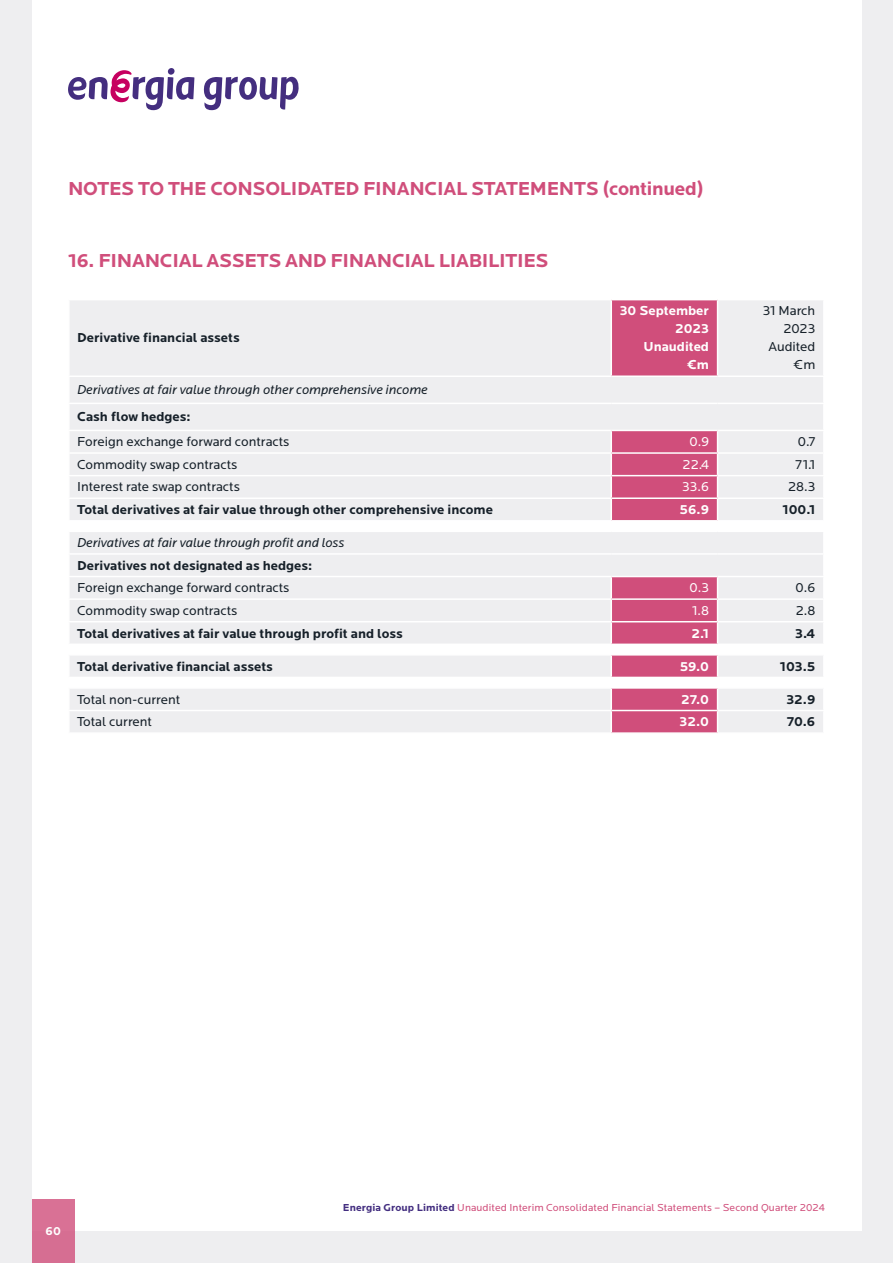
<style>
.page{position:relative;width:893px;height:1263px;background:#eeeef0}
.page>*{position:absolute;margin:0;border:0;box-sizing:border-box;transform-origin:0 0}
.t1{font:700 19.5px "Locator";letter-spacing:-.015em;color:#d04e7b}
.t2{font:700 13.5px "Locator";color:#162029}
.t3{font:13.5px/18px "Locator";color:#162029;text-align:right}
.t4{font:italic 13.5px "Locator";color:#162029}
.t5{font:700 13.5px/18px "Locator";color:#fff;text-align:right}
.t6{font:13.5px "Locator";color:#fff}
.t7{font:700 12px "Locator";color:#fff}
.t8{font:10.5px "Locator";letter-spacing:.01em;color:#d04e7b}
.s1{font-weight:700;color:#432e80}
</style>
<div class="page">
<div style="left:32px;top:0;width:829px;height:1231px;background:#fff"></div>
<svg style="left:68px;top:68px;width:126px;height:42px"></svg>
<svg style="left:203px;top:77px;width:96px;height:33px"></svg>
<div style="left:32px;top:1200px;width:42px;height:63px;background:#d66e92"></div>
<div style="left:70px;top:300px;width:753px;height:432px;background:#eeeef0"></div>
<svg style="left:611px;top:300px;width:107px;height:432px;background:#d67094"></svg>
<svg style="left:70px;top:655px;width:753px;height:32px;fill:#eeeef0"></svg>
<svg style="left:70px;top:522px;width:753px;height:132px;fill:#eeeef0"></svg>
<div style="left:611px;top:677px;width:107px;height:11px;background:#fff"></div>
<hr style="left:610px;top:300px;width:2px;height:75px;background:#fff">
<hr style="left:717px;top:300px;width:1px;height:75px;background:#fff">
<hr style="left:68px;top:375px;width:543px;height:2px;background:#fff">
<hr style="left:611px;top:375px;width:107px;height:2px;background:#fff">
<hr style="left:718px;top:375px;width:107px;height:2px;background:#fff">
<hr style="left:68px;top:403px;width:543px;height:1px;background:#fff">
<hr style="left:611px;top:403px;width:107px;height:1px;background:#fff">
<hr style="left:718px;top:403px;width:107px;height:1px;background:#fff">
<hr style="left:68px;top:430px;width:543px;height:1px;background:#fff">
<hr style="left:611px;top:430px;width:107px;height:1px;background:#fff">
<hr style="left:610px;top:431px;width:2px;height:21px;background:#fff">
<hr style="left:718px;top:430px;width:107px;height:1px;background:#fff">
<hr style="left:68px;top:452px;width:543px;height:2px;background:#fff">
<hr style="left:611px;top:452px;width:107px;height:2px;background:#fff">
<hr style="left:610px;top:454px;width:2px;height:21px;background:#fff">
<hr style="left:718px;top:452px;width:107px;height:2px;background:#fff">
<hr style="left:68px;top:475px;width:543px;height:1px;background:#fff">
<hr style="left:611px;top:475px;width:107px;height:1px;background:#fff">
<hr style="left:610px;top:476px;width:2px;height:21px;background:#fff">
<hr style="left:718px;top:475px;width:107px;height:1px;background:#fff">
<hr style="left:68px;top:497px;width:543px;height:2px;background:#fff">
<hr style="left:611px;top:497px;width:107px;height:2px;background:#fff">
<hr style="left:610px;top:499px;width:2px;height:21px;background:#fff">
<hr style="left:718px;top:497px;width:107px;height:2px;background:#fff">
<hr style="left:68px;top:520px;width:543px;height:2px;background:#fff">
<hr style="left:611px;top:520px;width:107px;height:2px;background:#fff">
<svg style="left:610px;top:522px;width:2px;height:9px"></svg>
<hr style="left:718px;top:520px;width:107px;height:2px;background:#fff">
<svg style="left:717px;top:431px;width:1px;height:100px"></svg>
<hr style="left:68px;top:531px;width:543px;height:1px;background:#fff">
<hr style="left:611px;top:531px;width:107px;height:1px;background:#fff">
<hr style="left:718px;top:531px;width:107px;height:1px;background:#fff">
<hr style="left:68px;top:553px;width:543px;height:2px;background:#fff">
<hr style="left:611px;top:553px;width:107px;height:2px;background:#fff">
<hr style="left:718px;top:553px;width:107px;height:2px;background:#fff">
<hr style="left:68px;top:576px;width:543px;height:1px;background:#fff">
<hr style="left:611px;top:576px;width:107px;height:1px;background:#fff">
<hr style="left:610px;top:577px;width:2px;height:21px;background:#fff">
<hr style="left:718px;top:576px;width:107px;height:1px;background:#fff">
<hr style="left:68px;top:598px;width:543px;height:2px;background:#fff">
<hr style="left:611px;top:598px;width:107px;height:2px;background:#fff">
<hr style="left:610px;top:600px;width:2px;height:21px;background:#fff">
<hr style="left:718px;top:598px;width:107px;height:2px;background:#fff">
<hr style="left:68px;top:621px;width:543px;height:1px;background:#fff">
<hr style="left:611px;top:621px;width:107px;height:1px;background:#fff">
<hr style="left:610px;top:622px;width:2px;height:22px;background:#fff">
<hr style="left:718px;top:621px;width:107px;height:1px;background:#fff">
<hr style="left:68px;top:644px;width:543px;height:1px;background:#fff">
<hr style="left:611px;top:644px;width:107px;height:1px;background:#fff">
<svg style="left:610px;top:645px;width:2px;height:9px"></svg>
<hr style="left:718px;top:644px;width:107px;height:1px;background:#fff">
<hr style="left:68px;top:654px;width:543px;height:1px;background:#fff">
<hr style="left:611px;top:654px;width:107px;height:1px;background:#fff">
<hr style="left:610px;top:655px;width:2px;height:22px;background:#fff">
<hr style="left:718px;top:654px;width:107px;height:1px;background:#fff">
<hr style="left:68px;top:677px;width:543px;height:1px;background:#fff">
<hr style="left:718px;top:677px;width:107px;height:1px;background:#fff">
<hr style="left:68px;top:687px;width:543px;height:2px;background:#fff">
<hr style="left:611px;top:687px;width:107px;height:2px;background:#fff">
<hr style="left:610px;top:689px;width:2px;height:21px;background:#fff">
<hr style="left:718px;top:687px;width:107px;height:2px;background:#fff">
<hr style="left:68px;top:710px;width:543px;height:1px;background:#fff">
<hr style="left:611px;top:710px;width:107px;height:1px;background:#fff">
<hr style="left:610px;top:711px;width:2px;height:21px;background:#fff">
<hr style="left:718px;top:710px;width:107px;height:1px;background:#fff">
<svg style="left:717px;top:577px;width:1px;height:155px"></svg>
<h1 class="t1" style="left:68px;top:177px;width:637px">NOTES TO THE CONSOLIDATED FINANCIAL STATEMENTS (continued)</h1>
<h1 class="t1" style="left:68px;top:249px;width:482px">16. FINANCIAL ASSETS AND FINANCIAL LIABILITIES</h1>
<p class="t2" style="left:77px;top:330px;width:164px">Derivative financial assets</p>
<p class="t5" style="left:620px;top:302px;width:91px">30 September<br>2023<br>Unaudited €m</p>
<p class="t3" style="left:763px;top:302px;width:54px">31 March<br>2023<br>Audited €m</p>
<p class="t4" style="left:77px;top:382px;width:352px">Derivatives at fair value through other comprehensive income</p>
<p class="t2" style="left:77px;top:409px;width:115px">Cash flow hedges:</p>
<p class="t3" style="left:77px;top:433px;width:214px">Foreign exchange forward contracts</p>
<p class="t6" style="left:689px;top:434px;width:21px">0.9</p>
<p class="t3" style="left:798px;top:433px;width:19px">0.7</p>
<p class="t3" style="left:77px;top:456px;width:162px">Commodity swap contracts</p>
<p class="t6" style="left:683px;top:457px;width:28px">22.4</p>
<p class="t3" style="left:795px;top:456px;width:22px">71.1</p>
<p class="t3" style="left:77px;top:478px;width:164px">Interest rate swap contracts</p>
<p class="t6" style="left:682px;top:480px;width:28px">33.6</p>
<p class="t3" style="left:788px;top:478px;width:29px">28.3</p>
<p class="t2" style="left:77px;top:502px;width:417px">Total derivatives at fair value through other comprehensive income</p>
<p class="t5" style="left:680px;top:501px;width:31px">56.9</p>
<p class="t2" style="left:782px;top:502px;width:34px">100.1</p>
<p class="t4" style="left:77px;top:535px;width:269px">Derivatives at fair value through profit and loss</p>
<p class="t2" style="left:77px;top:557px;width:237px">Derivatives not designated as hedges:</p>
<p class="t3" style="left:77px;top:579px;width:214px">Foreign exchange forward contracts</p>
<p class="t6" style="left:690px;top:580px;width:21px">0.3</p>
<p class="t3" style="left:795px;top:579px;width:21px">0.6</p>
<p class="t3" style="left:77px;top:602px;width:162px">Commodity swap contracts</p>
<p class="t6" style="left:692px;top:603px;width:18px">1.8</p>
<p class="t3" style="left:796px;top:602px;width:21px">2.8</p>
<p class="t2" style="left:77px;top:625px;width:327px">Total derivatives at fair value through profit and loss</p>
<p class="t5" style="left:691px;top:624px;width:19px">2.1</p>
<p class="t2" style="left:795px;top:625px;width:22px">3.4</p>
<p class="t2" style="left:77px;top:658px;width:197px">Total derivative financial assets</p>
<p class="t5" style="left:680px;top:657px;width:31px">59.0</p>
<p class="t2" style="left:780px;top:658px;width:37px">103.5</p>
<p class="t3" style="left:77px;top:691px;width:104px">Total non-current</p>
<p class="t5" style="left:681px;top:690px;width:29px">27.0</p>
<p class="t2" style="left:786px;top:691px;width:30px">32.9</p>
<p class="t3" style="left:77px;top:713px;width:76px">Total current</p>
<p class="t5" style="left:680px;top:713px;width:31px">32.0</p>
<p class="t2" style="left:787px;top:714px;width:30px">70.6</p>
<p class="t7" style="left:45px;top:1224px;width:17px">60</p>
<p class="t8" style="left:343px;top:1202px;width:484px"><span class="s1">Energia Group Limited</span> Unaudited Interim Consolidated Financial Statements – Second Quarter 2024</p>
</div>
